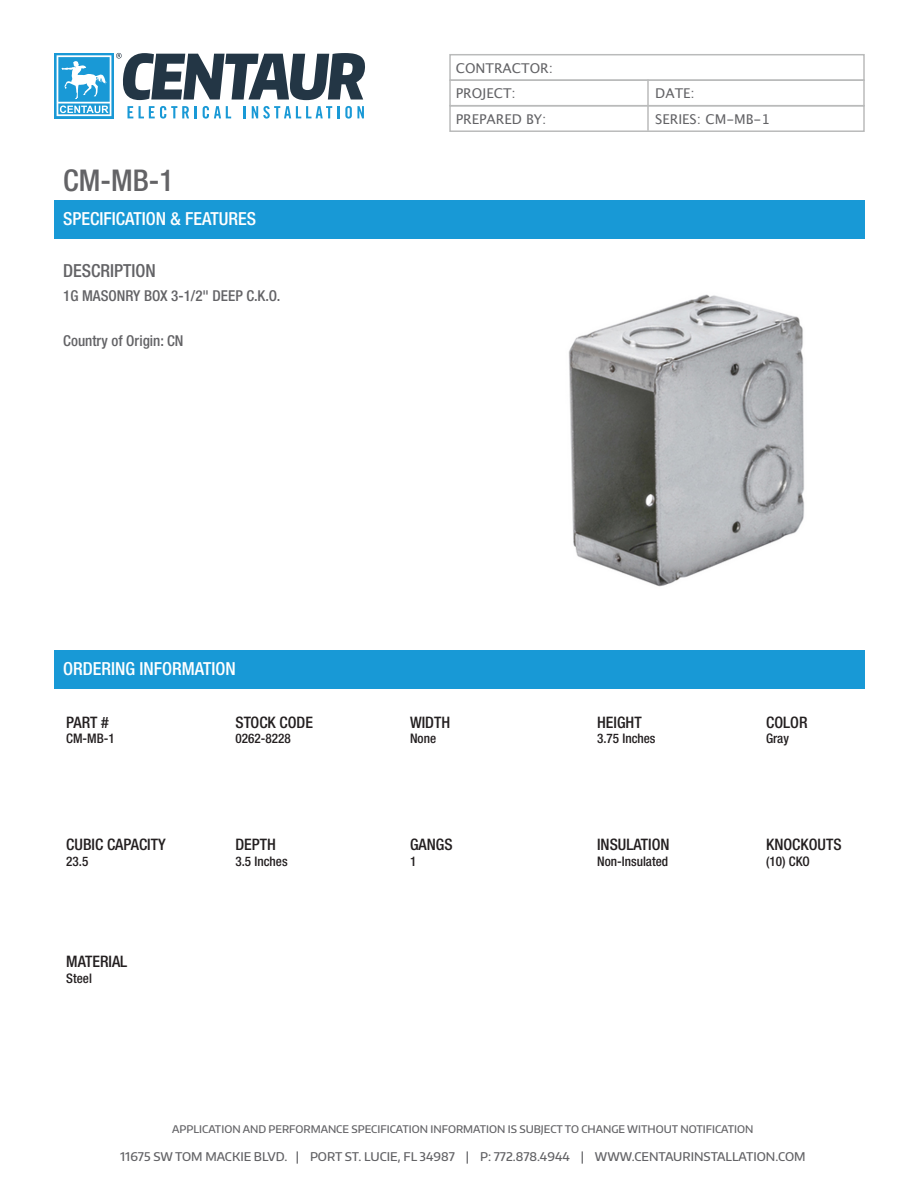
<style>
.page{position:relative;width:918px;height:1188px;background:#fff}
.page>*{position:absolute;margin:0;border:0;box-sizing:border-box;transform-origin:0 0}
.t1{font:500 condensed 30px "Helvetica Neue";color:#636366}
.t2{font:500 condensed 18px "Helvetica Neue";color:#fff}
.t3{font:500 condensed 18px "Helvetica Neue";color:#636366}
.t4{font:500 condensed 15.9px "Helvetica Neue";color:#231f20}
.t5{font:500 condensed 15px "Helvetica Neue";color:#636366}
.t6{font:13.5px "Lucida Grande";color:#636366}
.t7{font:500 condensed 13.2px "Helvetica Neue";color:#231f20}
.t8{font:500 12px "Encode Sans Normal";color:#636366}
.t9{font:500 10.5px "Encode Sans Normal";color:#636366}
</style>
<div class="page">
<svg style="left:54px;top:53px;width:3px;height:65px"></svg>
<svg style="left:57px;top:53px;width:308px;height:65px"></svg>
<div style="left:449px;top:54px;width:416px;height:27px;border:2px solid #babbbb"></div>
<div style="left:449px;top:79px;width:416px;height:27px;border:2px solid #babbbb"></div>
<hr style="left:647px;top:80px;width:2px;height:25px;background:#babbbb">
<div style="left:449px;top:105px;width:416px;height:27px;border:2px solid #babbbb"></div>
<hr style="left:647px;top:106px;width:2px;height:24px;background:#babbbb">
<div style="left:54px;top:200px;width:811px;height:39px;background:#1899d6"></div>
<div style="left:54px;top:650px;width:811px;height:39px;background:#1899d6"></div>
<img style="left:568px;top:294px;width:236px;height:293px">
<p class="t1" style="left:63px;top:163px;width:112px">CM-MB-1</p>
<p class="t2" style="left:63px;top:208px;width:195px">SPECIFICATION &amp; FEATURES</p>
<p class="t3" style="left:63px;top:260px;width:94px">DESCRIPTION</p>
<p class="t5" style="left:63px;top:286px;width:219px">1G MASONRY BOX 3-1/2" DEEP C.K.O.</p>
<p class="t5" style="left:63px;top:331px;width:122px">Country of Origin: CN</p>
<p class="t6" style="left:456px;top:60px;width:99px">CONTRACTOR:</p>
<p class="t6" style="left:456px;top:86px;width:62px">PROJECT:</p>
<p class="t6" style="left:655px;top:86px;width:41px">DATE:</p>
<p class="t6" style="left:456px;top:111px;width:92px">PREPARED BY:</p>
<p class="t6" style="left:655px;top:111px;width:116px">SERIES: CM-MB-1</p>
<p class="t2" style="left:63px;top:658px;width:174px">ORDERING INFORMATION</p>
<p class="t4" style="left:66px;top:712px;width:44px">PART #</p>
<p class="t7" style="left:66px;top:731px;width:50px">CM-MB-1</p>
<p class="t4" style="left:66px;top:835px;width:101px">CUBIC CAPACITY</p>
<p class="t7" style="left:66px;top:854px;width:24px">23.5</p>
<p class="t4" style="left:66px;top:952px;width:63px">MATERIAL</p>
<p class="t7" style="left:66px;top:971px;width:27px">Steel</p>
<p class="t4" style="left:235px;top:712px;width:79px">STOCK CODE</p>
<p class="t7" style="left:235px;top:731px;width:57px">0262-8228</p>
<p class="t4" style="left:235px;top:835px;width:42px">DEPTH</p>
<p class="t7" style="left:235px;top:854px;width:54px">3.5 Inches</p>
<p class="t4" style="left:410px;top:712px;width:42px">WIDTH</p>
<p class="t7" style="left:410px;top:731px;width:28px">None</p>
<p class="t4" style="left:410px;top:835px;width:44px">GANGS</p>
<p class="t7" style="left:410px;top:854px;width:8px">1</p>
<p class="t4" style="left:597px;top:712px;width:46px">HEIGHT</p>
<p class="t7" style="left:597px;top:731px;width:60px">3.75 Inches</p>
<p class="t4" style="left:597px;top:835px;width:74px">INSULATION</p>
<p class="t7" style="left:597px;top:854px;width:73px">Non-Insulated</p>
<p class="t4" style="left:766px;top:712px;width:43px">COLOR</p>
<p class="t7" style="left:766px;top:731px;width:24px">Gray</p>
<p class="t4" style="left:766px;top:835px;width:77px">KNOCKOUTS</p>
<p class="t7" style="left:766px;top:854px;width:45px">(10) CKO</p>
<p class="t9" style="left:172px;top:1122px;width:583px">APPLICATION AND PERFORMANCE SPECIFICATION INFORMATION IS SUBJECT TO CHANGE WITHOUT NOTIFICATION</p>
<p class="t8" style="left:120px;top:1149px;width:687px">11675 SW TOM MACKIE BLVD. | PORT ST. LUCIE, FL 34987 | P: 772.878.4944 | WWW.CENTAURINSTALLATION.COM</p>
</div>
